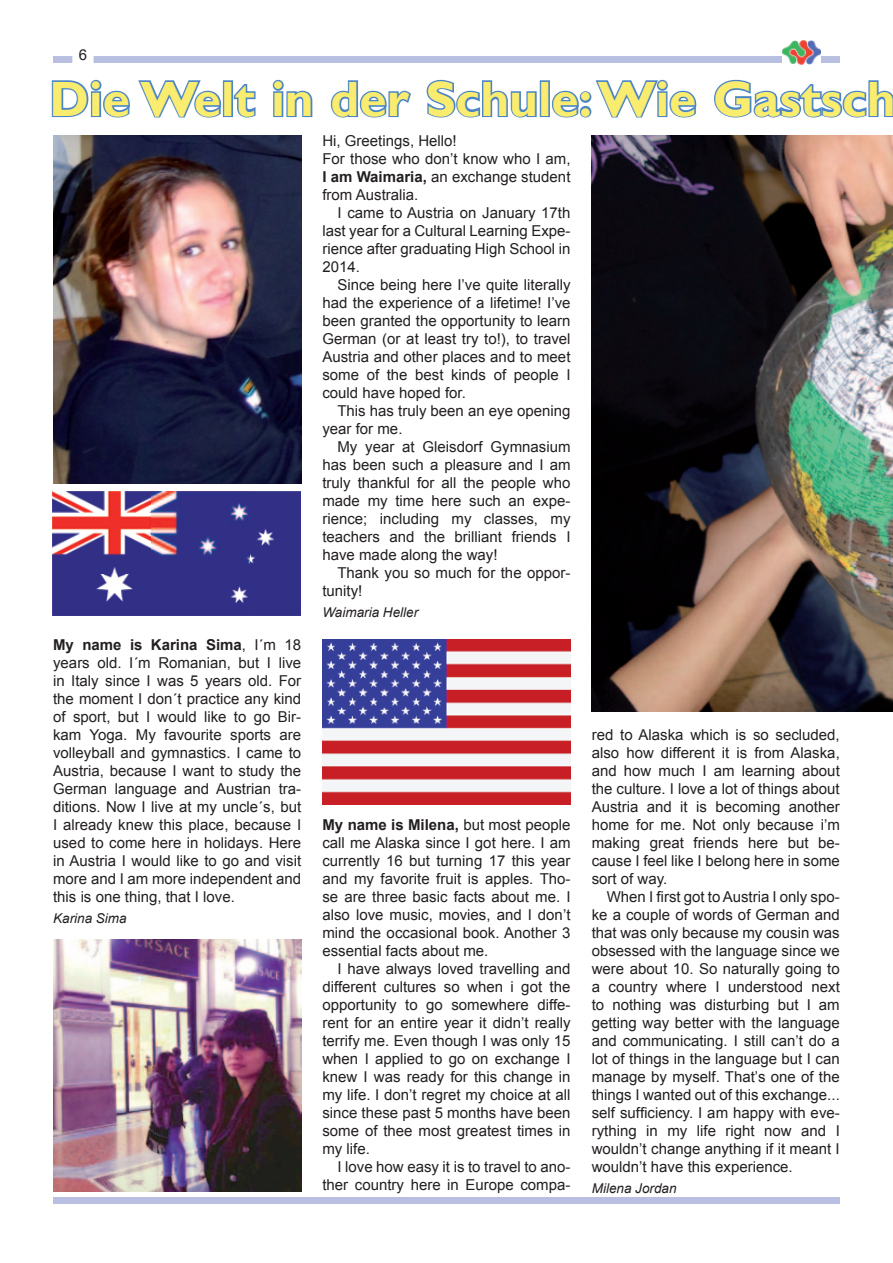
<style>
.page{position:relative;width:893px;height:1263px;background:#fff}
.page>*{position:absolute;margin:0;border:0;box-sizing:border-box;transform-origin:0 0}
.t1{font:700 49.5px "Gill Sans";color:#f9ec6f}
.t2{font:15px/18px "Arial";color:#231f20;text-align:justify}
.t3{font:italic 13.5px "Arial";color:#231f20}
.s1{font-weight:700}
</style>
<div class="page">
<div style="left:53px;top:56px;width:787px;height:6px;background:#b8bfe0"></div>
<img style="left:782px;top:40px;width:39px;height:25px">
<svg style="left:72px;top:56px;width:22px;height:7px"></svg>
<div style="left:53px;top:1197px;width:787px;height:6px;background:#b8bfe0"></div>
<svg style="left:51px;top:79px;width:171px;height:39px"></svg>
<div style="left:223px;top:80px;width:10px;height:37px;border:3px solid #4b85c5"></div>
<svg style="left:232px;top:83px;width:24px;height:35px"></svg>
<svg style="left:272px;top:79px;width:41px;height:39px"></svg>
<svg style="left:330px;top:80px;width:81px;height:38px"></svg>
<svg style="left:426px;top:79px;width:111px;height:39px"></svg>
<div style="left:540px;top:80px;width:10px;height:37px;border:3px solid #4b85c5"></div>
<svg style="left:551px;top:79px;width:146px;height:39px"></svg>
<svg style="left:714px;top:79px;width:179px;height:39px"></svg>
<img style="left:53px;top:940px;width:248px;height:252px">
<img style="left:592px;top:135px;width:301px;height:576px">
<img style="left:53px;top:135px;width:248px;height:348px">
<img style="left:322px;top:639px;width:248px;height:165px">
<img style="left:52px;top:492px;width:248px;height:124px">
<p class="t2" style="left:79px;top:46px;width:10px">6</p>
<h1 class="t1" style="left:50px;top:69px;width:848px">Die Welt in der Schule: Wie Gastsch</h1>
<p class="t2" style="left:53px;top:636px;width:250px"><span class="s1">My name is Karina Sima</span>, I´m 18 years old. I´m Romanian, but I live in Italy since I was 5 years old. For the moment I don´t practice any kind of sport, but I would like to go Bir&shy;kam Yoga. My favourite sports are volleyball and gymnastics. I came to Austria, because I want to study the German language and Austrian tra&shy;ditions. Now I live at my uncle´s, but I already knew this place, because I used to come here in holidays. Here in Austria I would like to go and visit more and I am more independent and this is one thing, that I love.</p>
<p class="t3" style="left:53px;top:909px;width:75px">Karina Sima</p>
<p class="t2" style="left:322px;top:132px;width:250px;text-align:left">Hi, Greetings, Hello!<br>For those who don’t know who I am,<br><span class="s1">I am Waimaria,</span> an exchange student from Australia.</p>
<p class="t2" style="left:322px;top:204px;width:250px;text-indent:15px">I came to Austria on January 17th last year for a Cultural Learning Expe&shy;rience after graduating High School in 2014.</p>
<p class="t2" style="left:322px;top:276px;width:250px;text-indent:15px">Since being here I’ve quite literally had the experience of a lifetime! I’ve been granted the opportunity to learn German (or at least try to!), to travel Austria and other places and to meet some of the best kinds of people I could have hoped for.</p>
<p class="t2" style="left:322px;top:402px;width:250px;text-indent:15px">This has truly been an eye opening year for me.</p>
<p class="t2" style="left:322px;top:438px;width:250px;text-indent:15px">My year at Gleisdorf Gymnasium has been such a pleasure and I am truly thankful for all the people who made my time here such an expe&shy;rience; including my classes, my teachers and the brilliant friends I have made along the way!</p>
<p class="t2" style="left:322px;top:564px;width:250px;text-indent:15px">Thank you so much for the oppor&shy;tunity!</p>
<p class="t3" style="left:322px;top:603px;width:97px">Waimaria Heller</p>
<p class="t2" style="left:322px;top:816px;width:250px"><span class="s1">My name is Milena,</span> but most people call me Alaska since I got here. I am currently 16 but turning 17 this year and my favorite fruit is apples. Tho&shy;se are three basic facts about me. I also love music, movies, and I don’t mind the occasional book. Another 3 essential facts about me.</p>
<p class="t2" style="left:322px;top:960px;width:250px;text-indent:15px">I have always loved travelling and different cultures so when i got the opportunity to go somewhere diffe&shy;rent for an entire year it didn’t really terrify me. Even though I was only 15 when I applied to go on exchange I knew I was ready for this change in my life. I don’t regret my choice at all since these past 5 months have been some of thee most greatest times in my life.</p>
<p class="t2" style="left:322px;top:1158px;width:250px;text-align:right">I love how easy it is to travel to ano&shy;ther country here in Europe compa-</p>
<p class="t2" style="left:592px;top:726px;width:250px">red to Alaska which is so secluded, also how different it is from Alaska, and how much I am learning about the culture. I love a lot of things about Austria and it is becoming another home for me. Not only because i’m making great friends here but be&shy;cause I feel like I belong here in some sort of way.</p>
<p class="t2" style="left:592px;top:888px;width:250px;text-indent:15px">When I first got to Austria I only spo&shy;ke a couple of words of German and that was only because my cousin was obsessed with the language since we were about 10. So naturally going to a country where I understood next to nothing was disturbing but I am getting way better with the language and communicating. I still can’t do a lot of things in the language but I can manage by myself. That’s one of the things I wanted out of this exchange... self sufficiency. I am happy with eve&shy;rything in my life right now and I wouldn’t change anything if it meant I wouldn’t have this experience.</p>
<p class="t3" style="left:592px;top:1179px;width:86px">Milena Jordan</p>
</div>
